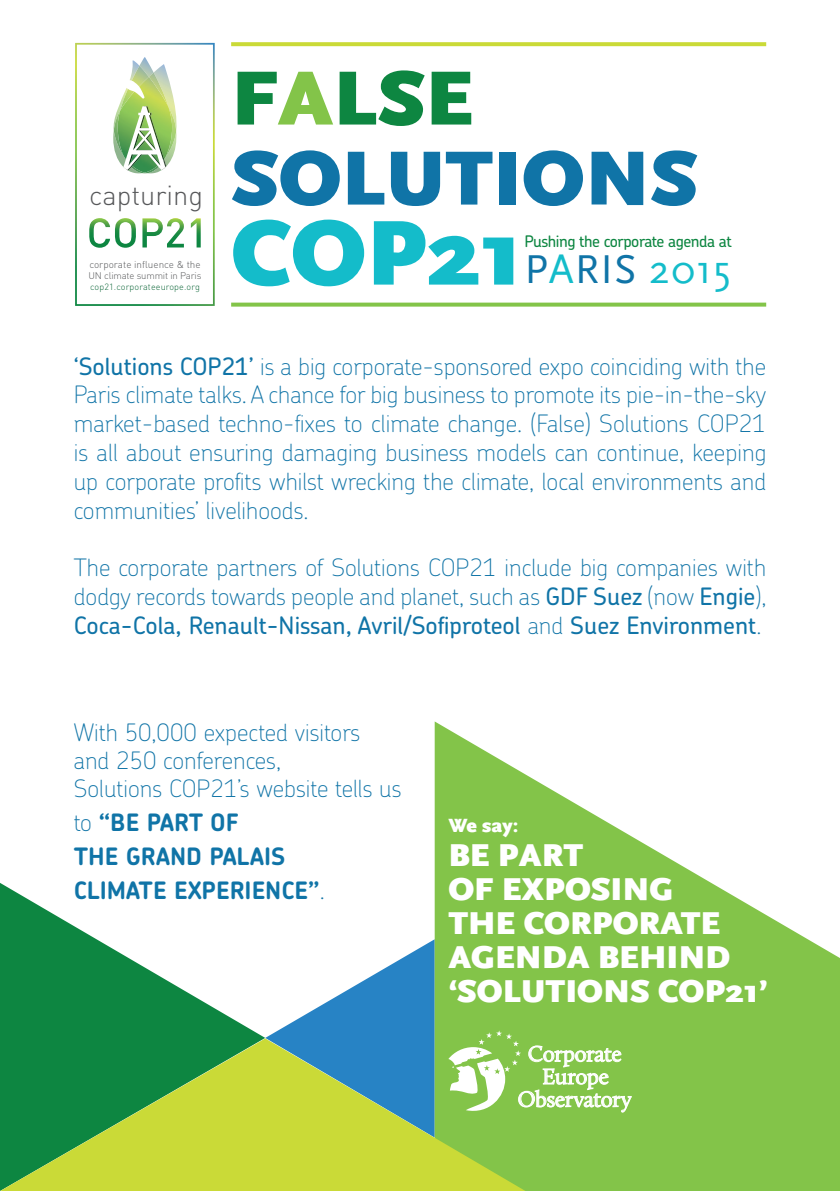
<style>
.page{position:relative;width:840px;height:1191px;background:#fff}
.page>*{position:absolute;margin:0;border:0;box-sizing:border-box;transform-origin:0 0}
.t1{font:900 96px "Scala Sans";color:#14bcca}
.t2{font:900 80px/80px "Scala Sans";color:#1074a7}
.t3{font:42px "Scala Sans";letter-spacing:.025em;color:#14bcca}
.t4{font:900 33px/34px "Scala Sans";color:#fff}
.t5{font:300 27.2px "DIN Pro";color:#57585a}
.t6{font:100 24px/28.8px "Chevin Std";color:#1074a7;text-align:justify}
.t7{font:700 24px/34px "Chevin Std";color:#1074a7}
.t8{font:22.6px/22.6px "Calluna";letter-spacing:-.02em;color:#fff;text-align:center}
.t9{font:900 20px "Scala Sans";color:#fff}
.t10{font:500 16px "Chevin Std";letter-spacing:-.03em;color:#0d8641}
.t11{font:300 9.8px "DIN Pro";color:#57585a}
.t12{font:300 9.6px "DIN Pro";letter-spacing:-.015em;color:#57585a}
.t13{font:300 9px "DIN Pro";letter-spacing:.015em;color:#0c6638}
.s1{color:#0d8641}
.s2{color:#83c449}
.s3{color:#1074a7}
.s4{font-weight:500}
.s5{font-weight:100}
</style>
<div class="page">
<svg style="left:265px;top:939px;width:169px;height:99px"></svg>
<svg style="left:0;top:883px;width:265px;height:155px;fill:#0d8641"></svg>
<svg style="left:434px;top:721px;width:405px;height:470px;fill:#83c449"></svg>
<svg style="left:0;top:1038px;width:525px;height:153px;fill:#cada37"></svg>
<svg style="left:231px;top:42px;width:534px;height:4px;fill:#cada37"></svg>
<svg style="left:231px;top:302px;width:534px;height:4px;fill:#83c449"></svg>
<svg style="left:448px;top:1030px;width:183px;height:84px"></svg>
<svg style="left:75px;top:43px;width:139px;height:263px"></svg>
<p class="t5" style="left:89px;top:177px;width:115px">capturing</p>
<p class="t11" style="left:89px;top:257px;width:113px">corporate influence &amp; the</p>
<p class="t12" style="left:88px;top:269px;width:114px">UN climate summit in Paris</p>
<p class="t13" style="left:90px;top:281px;width:111px">cop21.corporateeurope.org</p>
<h2 class="t2" style="left:231px;top:62px;width:468px"><span class="s1">F</span><span class="s2">A</span><span class="s1">LSE<br></span>SOLUTIONS</h2>
<h1 class="t1" style="left:231px;top:201px;width:294px">COP21</h1>
<p class="t10" style="left:524px;top:231px;width:209px">Pushing the corporate agenda at</p>
<h3 class="t3" style="left:524px;top:247px;width:208px"><span class="s3">P</span>A<span class="s3">RIS</span> 2015</h3>
<p class="t6" style="left:74px;top:351px;width:693px"><span class="s4">‘Solutions COP21’</span> is a big corporate-sponsored expo coinciding with the Paris climate talks. A chance for big business to promote its pie-in-the-sky market-based techno-fixes to climate change. (False) Solutions COP21 is all about ensuring damaging business models can continue, keeping up corporate profits whilst wrecking the climate, local environments and communities’ livelihoods.</p>
<p class="t6" style="left:74px;top:552px;width:693px">The corporate partners of Solutions COP21 include big companies with dodgy records towards people and planet, such as <span class="s4">GDF Suez</span> (now <span class="s4">Engie</span>), <span class="s4">Coca-Cola, Renault-Nissan, Avril/Sofiproteol</span> and <span class="s4">Suez Environment</span>.</p>
<p class="t6" style="left:74px;top:717px;width:329px;line-height:28px;text-align:left">With 50,000 expected visitors and 250 conferences,<br>Solutions COP21’s website tells us</p>
<p class="t7" style="left:74px;top:805px;width:252px"><span class="s5">to</span> “BE PART OF<br>THE GRAND PALAIS<br>CLIMATE EXPERIENCE”<span class="s5">.</span></p>
<p class="t9" style="left:448px;top:814px;width:71px">We say:</p>
<h3 class="t4" style="left:448px;top:839px;width:320px">BE PART<br>OF EXPOSING<br>THE CORPORATE<br>AGENDA BEHIND ‘SOLUTIONS COP21’</h3>
<p class="t8" style="left:517px;top:1042px;width:115px">Corporate<br>Europe<br>Observatory</p>
</div>
